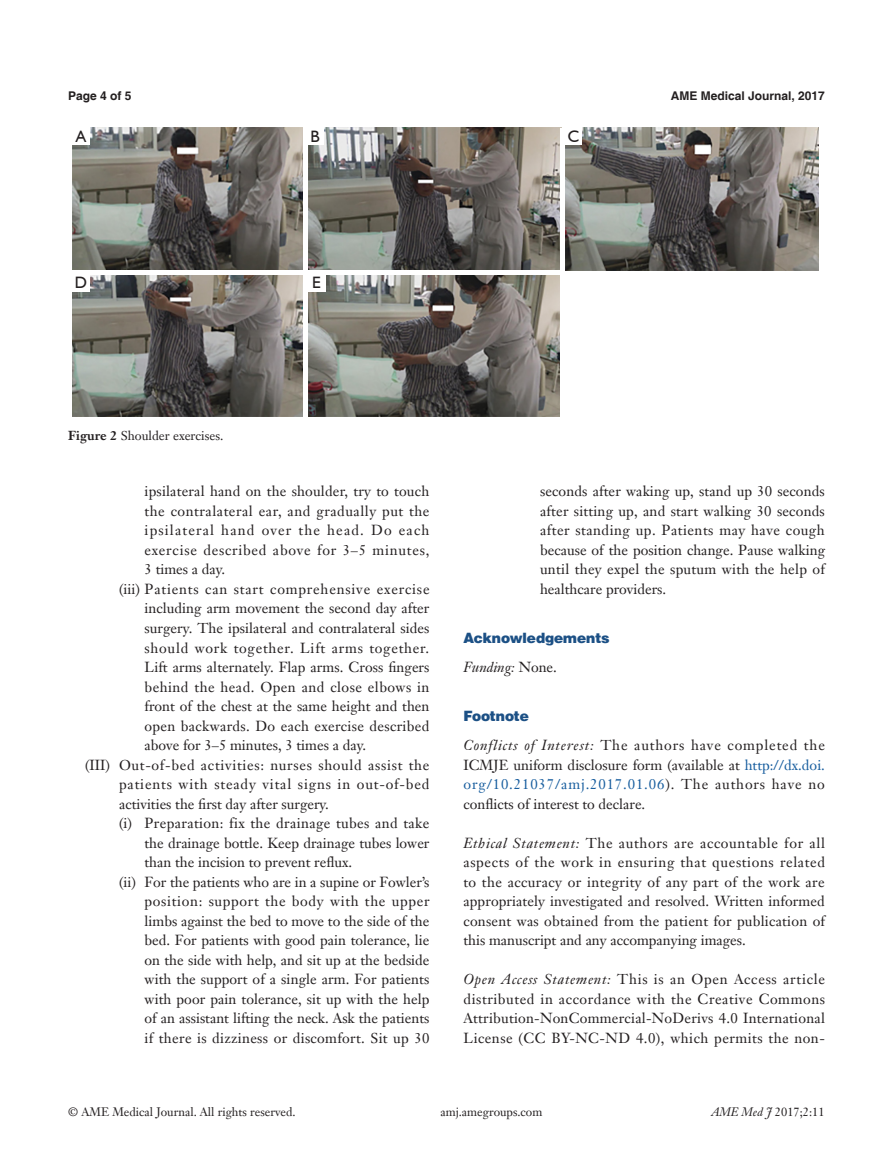
<style>
.page{position:relative;width:893px;height:1170px;background:#fff}
.page>*{position:absolute;margin:0;border:0;box-sizing:border-box;transform-origin:0 0}
.t1{font:16.5px "Humanist 521 BT";color:#231f20}
.t2{font:14.25px/19.5px "Janson Text LT";letter-spacing:.015em;color:#231f20;text-align:justify}
.一级标题-6_5{font:900 14.25px "Helvetica";color:#1c5085}
.t3{font:italic 14.25px "Janson Text LT";color:#231f20}
.一级标题正体{font:12.75px "Janson Text LT";color:#231f20}
.t4{font:12px "Janson Text LT";color:#231f20}
.t5{font:700 12px "Helvetica";color:#231f20}
.s1{font-weight:700}
.s2{font-style:normal}
.s3{font-style:italic}
.s4{color:#175d9e}
</style>
<div class="page">
<img style="left:72px;top:128px;width:231px;height:142px">
<div style="left:72px;top:128px;width:17px;height:17px;background:#fff"></div>
<img style="left:308px;top:128px;width:252px;height:142px">
<div style="left:307px;top:128px;width:17px;height:17px;background:#fff"></div>
<img style="left:565px;top:128px;width:253px;height:142px">
<div style="left:565px;top:128px;width:17px;height:17px;background:#fff"></div>
<img style="left:72px;top:275px;width:231px;height:141px">
<div style="left:72px;top:274px;width:17px;height:17px;background:#fff"></div>
<img style="left:308px;top:275px;width:252px;height:141px">
<div style="left:308px;top:274px;width:17px;height:17px;background:#fff"></div>
<p class="t5" style="left:68px;top:88px;width:65px">Page 4 of 5</p>
<p class="t5" style="left:671px;top:88px;width:156px">AME Medical Journal, 2017</p>
<p class="t1" style="left:76px;top:126px;width:12px">A</p>
<p class="t1" style="left:310px;top:126px;width:11px">B</p>
<p class="t1" style="left:568px;top:126px;width:13px">C</p>
<p class="t1" style="left:75px;top:272px;width:14px">D</p>
<p class="t1" style="left:312px;top:272px;width:10px">E</p>
<p class="一级标题正体" style="left:68px;top:427px;width:157px"><span class="s1">Figure 2</span> Shoulder exercises.</p>
<p class="t2" style="left:145px;top:481px;width:286px">ipsilateral hand on the shoulder, try to touch the contralateral ear, and gradually put the ipsilateral hand over the head. Do each exercise described above for 3–5 minutes, 3 times a day.</p>
<p class="t2" style="left:145px;top:579px;width:287px;text-indent:-26px">(iii) Patients can start comprehensive exercise including arm movement the second day after surgery. The ipsilateral and contralateral sides should work together. Lift arms together.<br>Lift arms alternately. Flap arms. Cross fingers behind the head. Open and close elbows in front of the chest at the same height and then open backwards. Do each exercise described above for 3–5 minutes, 3 times a day.</p>
<p class="t2" style="left:119px;top:754px;width:312px;text-indent:-34px">(III) Out-of-bed activities: nurses should assist the patients with steady vital signs in out-of-bed activities the first day after surgery.</p>
<p class="t2" style="left:145px;top:813px;width:286px;text-indent:-26px">(i) Preparation: fix the drainage tubes and take the drainage bottle. Keep drainage tubes lower than the incision to prevent reflux.</p>
<p class="t2" style="left:145px;top:871px;width:286px;text-indent:-26px">(ii) For the patients who are in a supine or Fowler’s position: support the body with the upper limbs against the bed to move to the side of the bed. For patients with good pain tolerance, lie on the side with help, and sit up at the bedside with the support of a single arm. For patients with poor pain tolerance, sit up with the help of an assistant lifting the neck. Ask the patients if there is dizziness or discomfort. Sit up 30</p>
<p class="t2" style="left:540px;top:481px;width:287px">seconds after waking up, stand up 30 seconds after sitting up, and start walking 30 seconds after standing up. Patients may have cough because of the position change. Pause walking until they expel the sputum with the help of healthcare providers.</p>
<p class="一级标题-6_5" style="left:463px;top:628px;width:148px">Acknowledgements</p>
<p class="t3" style="left:463px;top:658px;width:95px">Funding: <span class="s2">None.</span></p>
<p class="一级标题-6_5" style="left:463px;top:706px;width:67px">Footnote</p>
<p class="t2" style="left:463px;top:735px;width:363px"><span class="s3">Conflicts of Interest:</span> The authors have completed the ICMJE uniform disclosure form (available at <span class="s4">http://dx.doi. org/10.21037/amj.2017.01.06</span>). The authors have no conflicts of interest to declare.</p>
<p class="t2" style="left:463px;top:832px;width:363px"><span class="s3">Ethical Statement:</span> The authors are accountable for all aspects of the work in ensuring that questions related to the accuracy or integrity of any part of the work are appropriately investigated and resolved. Written informed consent was obtained from the patient for publication of this manuscript and any accompanying images.</p>
<p class="t2" style="left:463px;top:969px;width:363px"><span class="s3">Open Access Statement:</span> This is an Open Access article distributed in accordance with the Creative Commons Attribution-NonCommercial-NoDerivs 4.0 International License (CC BY-NC-ND 4.0), which permits the non-</p>
<p class="t4" style="left:68px;top:1104px;width:229px">© AME Medical Journal. All rights reserved.</p>
<p class="t4" style="left:440px;top:1104px;width:103px">amj.amegroups.com</p>
<p class="t4" style="left:711px;top:1104px;width:115px"><span class="s3">AME Med J</span> 2017;2:11</p>
</div>
